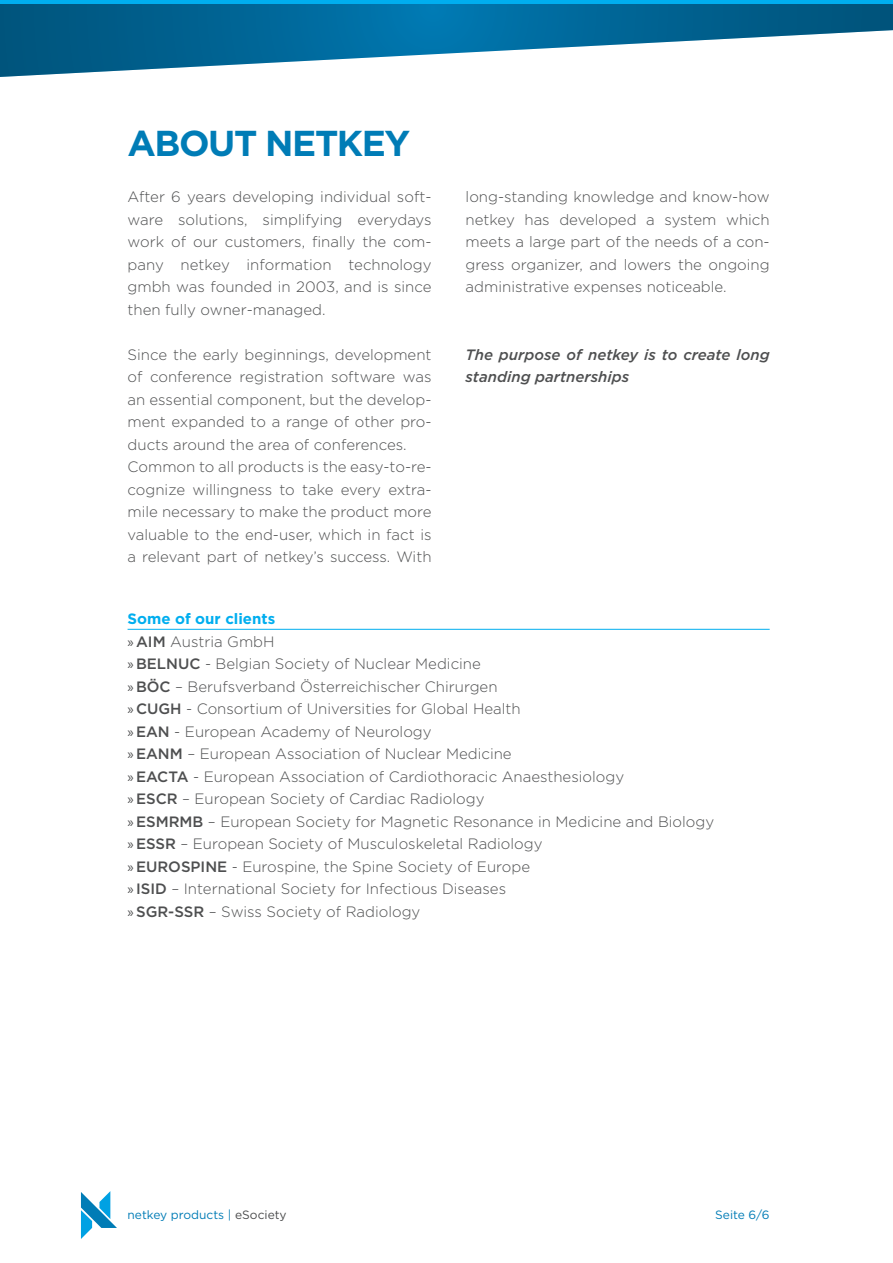
<style>
.page{position:relative;width:893px;height:1263px;background:#fff}
.page>*{position:absolute;margin:0;border:0;box-sizing:border-box;transform-origin:0 0}
.Headline_Kapitel_-_Z{font:700 36px "Gotham";letter-spacing:-.04em;color:#007cb6}
.Lauftext-Spalte{font:300 15px/22.5px "Gotham";color:#4e4f50;text-align:justify}
.Lauftext-Spalte-2{font:italic 500 15px/22.5px "Gotham";color:#4e4f50}
.Headline_-_Sub{font:700 15px "Gotham";color:#00aeef}
.t1{font:12px "Gotham";color:#007cb6}
.s1{font-family:"Myriad Pro";font-weight:400}
.s2{font-weight:500}
.s3{color:#4b4c4d}
</style>
<div class="page">
<svg style="left:0;top:4px;width:893px;height:73px"></svg>
<hr style="left:0;top:0;width:893px;height:4px;background:#00aeef">
<svg style="left:81px;top:1191px;width:36px;height:48px"></svg>
<hr style="left:128px;top:629px;width:642px;height:1px;background:#00aeef">
<p class="Headline_Kapitel_-_Z" style="left:128px;top:120px;width:284px">ABOUT NETKEY</p>
<p class="Lauftext-Spalte" style="left:128px;top:185px;width:306px">After 6 years developing individual soft&shy;ware solutions, simplifying everydays work of our customers, finally the com&shy;pany netkey information technology gmbh was founded in 2003, and is since then fully owner-managed.</p>
<p class="Lauftext-Spalte" style="left:128px;top:343px;width:306px">Since the early beginnings, development of conference registration software was an essential component, but the develop&shy;ment expanded to a range of other pro&shy;ducts around the area of conferences.</p>
<p class="Lauftext-Spalte" style="left:128px;top:455px;width:306px">Common to all products is the easy-to-re&shy;cognize willingness to take every extra&shy;mile necessary to make the product more valuable to the end-user, which in fact is a relevant part of netkey’s success. With</p>
<p class="Lauftext-Spalte" style="left:466px;top:185px;width:306px">long-standing knowledge and know-how netkey has developed a system which meets a large part of the needs of a con&shy;gress organizer, and lowers the ongoing administrative expenses noticeable.</p>
<p class="Lauftext-Spalte-2" style="left:466px;top:343px;width:306px">The purpose of netkey is to create long standing partnerships</p>
<p class="Headline_-_Sub" style="left:128px;top:609px;width:149px">Some of our clients</p>
<p class="Lauftext-Spalte" style="left:128px;top:630px;width:148px"><span class="s1">»</span><span class="s2">AIM</span> Austria GmbH</p>
<p class="Lauftext-Spalte" style="left:128px;top:652px;width:355px"><span class="s1">»</span> <span class="s2">BELNUC</span> - Belgian Society of Nuclear Medicine</p>
<p class="Lauftext-Spalte" style="left:128px;top:675px;width:371px"><span class="s1">»</span> <span class="s2">BÖC</span> – Berufsverband Österreichischer Chirurgen</p>
<p class="Lauftext-Spalte" style="left:128px;top:697px;width:395px"><span class="s1">»</span> <span class="s2">CUGH</span> - Consortium of Universities for Global Health</p>
<p class="Lauftext-Spalte" style="left:128px;top:720px;width:306px"><span class="s1">»</span><span class="s2">EAN</span> - European Academy of Neurology</p>
<p class="Lauftext-Spalte" style="left:128px;top:742px;width:386px"><span class="s1">»</span><span class="s2">EANM</span> – European Association of Nuclear Medicine</p>
<p class="Lauftext-Spalte" style="left:128px;top:765px;width:498px"><span class="s1">»</span><span class="s2">EACTA</span> - European Association of Cardiothoracic Anaesthesiology</p>
<p class="Lauftext-Spalte" style="left:128px;top:787px;width:358px"><span class="s1">»</span><span class="s2">ESCR</span> – European Society of Cardiac Radiology</p>
<p class="Lauftext-Spalte" style="left:128px;top:810px;width:588px"><span class="s1">»</span><span class="s2">ESMRMB</span> – European Society for Magnetic Resonance in Medicine and Biology</p>
<p class="Lauftext-Spalte" style="left:128px;top:832px;width:417px"><span class="s1">»</span><span class="s2">ESSR</span> – European Society of Musculoskeletal Radiology</p>
<p class="Lauftext-Spalte" style="left:128px;top:855px;width:404px"><span class="s1">»</span><span class="s2">EUROSPINE</span> - Eurospine, the Spine Society of Europe</p>
<p class="Lauftext-Spalte" style="left:128px;top:877px;width:380px"><span class="s1">»</span> <span class="s2">ISID</span> – International Society for Infectious Diseases</p>
<p class="Lauftext-Spalte" style="left:128px;top:900px;width:294px"><span class="s1">»</span><span class="s2">SGR-SSR</span> – Swiss Society of Radiology</p>
<p class="t1" style="left:128px;top:1207px;width:161px">netkey products | <span class="s3">eSociety</span></p>
<p class="t1" style="left:715px;top:1207px;width:56px">Seite 6/6</p>
</div>
